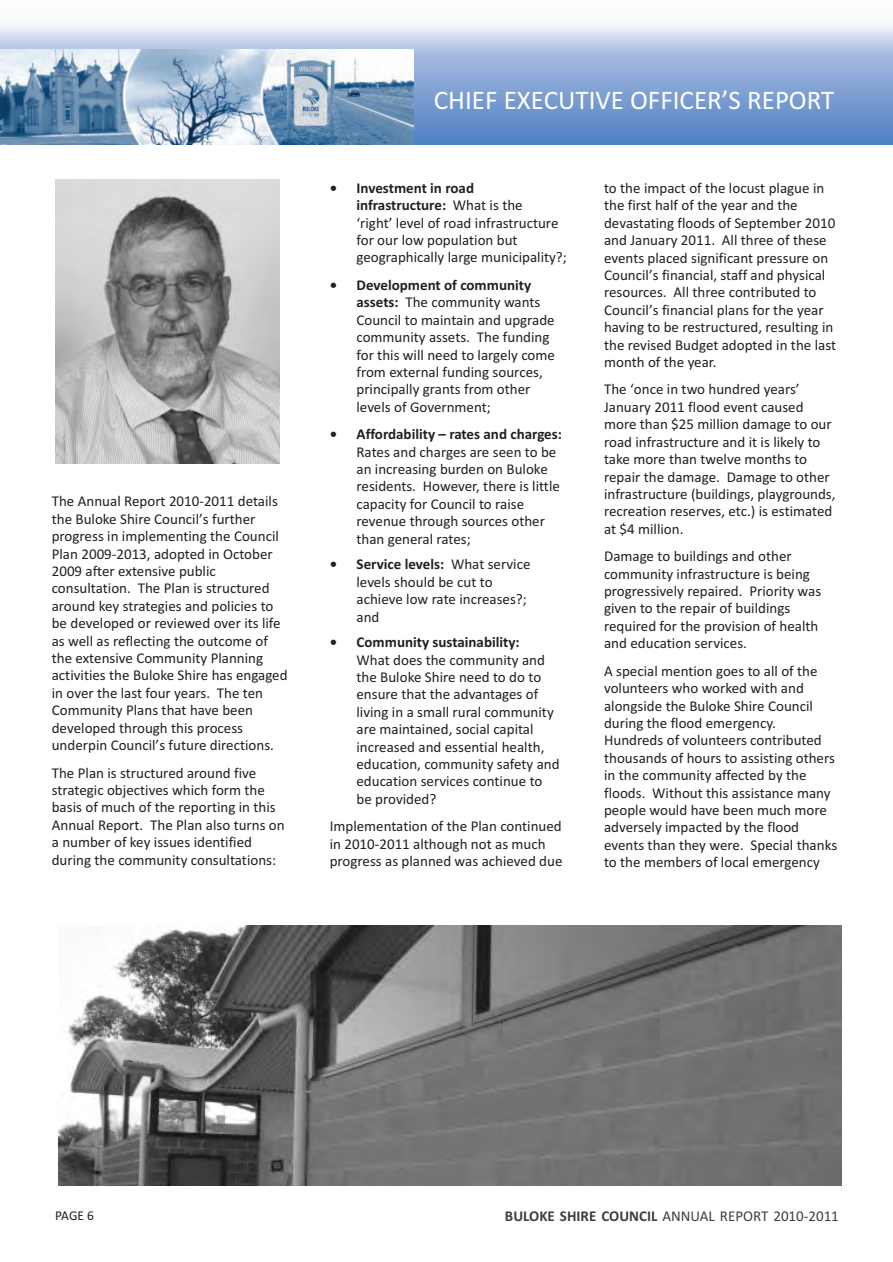
<style>
.page{position:relative;width:893px;height:1262px;background:#fff}
.page>*{position:absolute;margin:0;border:0;box-sizing:border-box;transform-origin:0 0}
.t1{font:27px "Calibri";color:#fff}
.t2{font:15px/17.4px "Calibri";color:#231f20}
.t3{font:700 15px/17.4px "Calibri";color:#231f20;text-align:center}
.t4{font:15px "Calibri";color:#3e3e3f}
.t5{font:13.5px "Calibri";color:#231f20}
.s1{font-weight:700}
</style>
<div class="page">
<img style="left:55px;top:179px;width:225px;height:284px">
<svg style="left:0;top:26px;width:892px;height:118px;background:#97b2db"></svg>
<img style="left:58px;top:925px;width:783px;height:260px">
<img style="left:0;top:50px;width:413px;height:94px">
<div style="left:0;top:0;width:892px;height:26px;background:#fbfcfd"></div>
<p class="t2" style="left:52px;top:494px;width:237px">The Annual Report 2010-2011 details the Buloke Shire Council’s further progress in implementing the Council Plan 2009-2013, adopted in October 2009 after extensive public consultation. The Plan is structured around key strategies and policies to be developed or reviewed over its life as well as reflecting the outcome of the extensive Community Planning activities the Buloke Shire has engaged in over the last four years. The ten Community Plans that have been developed through this process underpin Council’s future directions.</p>
<p class="t2" style="left:52px;top:765px;width:234px">The Plan is structured around five strategic objectives which form the basis of much of the reporting in this Annual Report. The Plan also turns on a number of key issues identified during the community consultations:</p>
<h1 class="t1" style="left:434px;top:90px;width:402px">CHIEF EXECUTIVE OFFICER’S REPORT</h1>
<p class="t3" style="left:330px;top:180px;width:146px">• Investment in road infrastructure:</p>
<p class="t2" style="left:356px;top:198px;width:212px;text-indent:96px">What is the<br>‘right’ level of road infrastructure for our low population but geographically large municipality?;</p>
<p class="t2" style="left:356px;top:295px;width:200px;text-indent:49px">The community wants<br>Council to maintain and upgrade community assets. The funding for this will need to largely come from external funding sources, principally grants from other levels of Government;</p>
<p class="t2" style="left:356px;top:444px;width:205px">Rates and charges are seen to be an increasing burden on Buloke residents. However, there is little capacity for Council to raise revenue through sources other than general rates;</p>
<p class="t2" style="left:356px;top:557px;width:175px;text-indent:94px">What service levels should be cut to achieve low rate increases?; and</p>
<p class="t2" style="left:356px;top:652px;width:205px">What does the community and the Buloke Shire need to do to ensure that the advantages of living in a small rural community are maintained, social capital increased and essential health, education, community safety and education services continue to be provided?</p>
<p class="t2" style="left:330px;top:819px;width:234px">Implementation of the Plan continued in 2010-2011 although not as much progress as planned was achieved due</p>
<p class="t3" style="left:356px;top:277px;width:176px;text-align:left;text-indent:-27px">• Development of community assets:</p>
<p class="t3" style="left:356px;top:427px;width:207px">Affordability – rates and charges:</p>
<p class="t3" style="left:330px;top:427px;width:9px">•</p>
<p class="t3" style="left:356px;top:557px;width:89px">Service levels:</p>
<p class="t3" style="left:330px;top:557px;width:9px">•</p>
<p class="t3" style="left:356px;top:634px;width:164px">Community sustainability:</p>
<p class="t3" style="left:330px;top:635px;width:9px">•</p>
<p class="t2" style="left:604px;top:180px;width:233px">to the impact of the locust plague in the first half of the year and the devastating floods of September 2010 and January 2011. All three of these events placed significant pressure on Council’s financial, staff and physical resources. All three contributed to Council’s financial plans for the year having to be restructured, resulting in the revised Budget adopted in the last month of the year.</p>
<p class="t2" style="left:604px;top:382px;width:233px">The ‘once in two hundred years’ January 2011 flood event caused more than $25 million damage to our road infrastructure and it is likely to take more than twelve months to repair the damage. Damage to other infrastructure (buildings, playgrounds, recreation reserves, etc.) is estimated at $4 million.</p>
<p class="t2" style="left:604px;top:549px;width:218px">Damage to buildings and other community infrastructure is being progressively repaired. Priority was given to the repair of buildings required for the provision of health and education services.</p>
<p class="t2" style="left:604px;top:663px;width:234px">A special mention goes to all of the volunteers who worked with and alongside the Buloke Shire Council during the flood emergency.<br>Hundreds of volunteers contributed thousands of hours to assisting others in the community affected by the floods. Without this assistance many people would have been much more adversely impacted by the flood events than they were. Special thanks to the members of local emergency</p>
<p class="t5" style="left:55px;top:1210px;width:40px">PAGE 6</p>
<p class="t4" style="left:505px;top:1210px;width:335px"><span class="s1">BULOKE SHIRE COUNCIL</span> ANNUAL REPORT 2010-2011</p>
</div>
